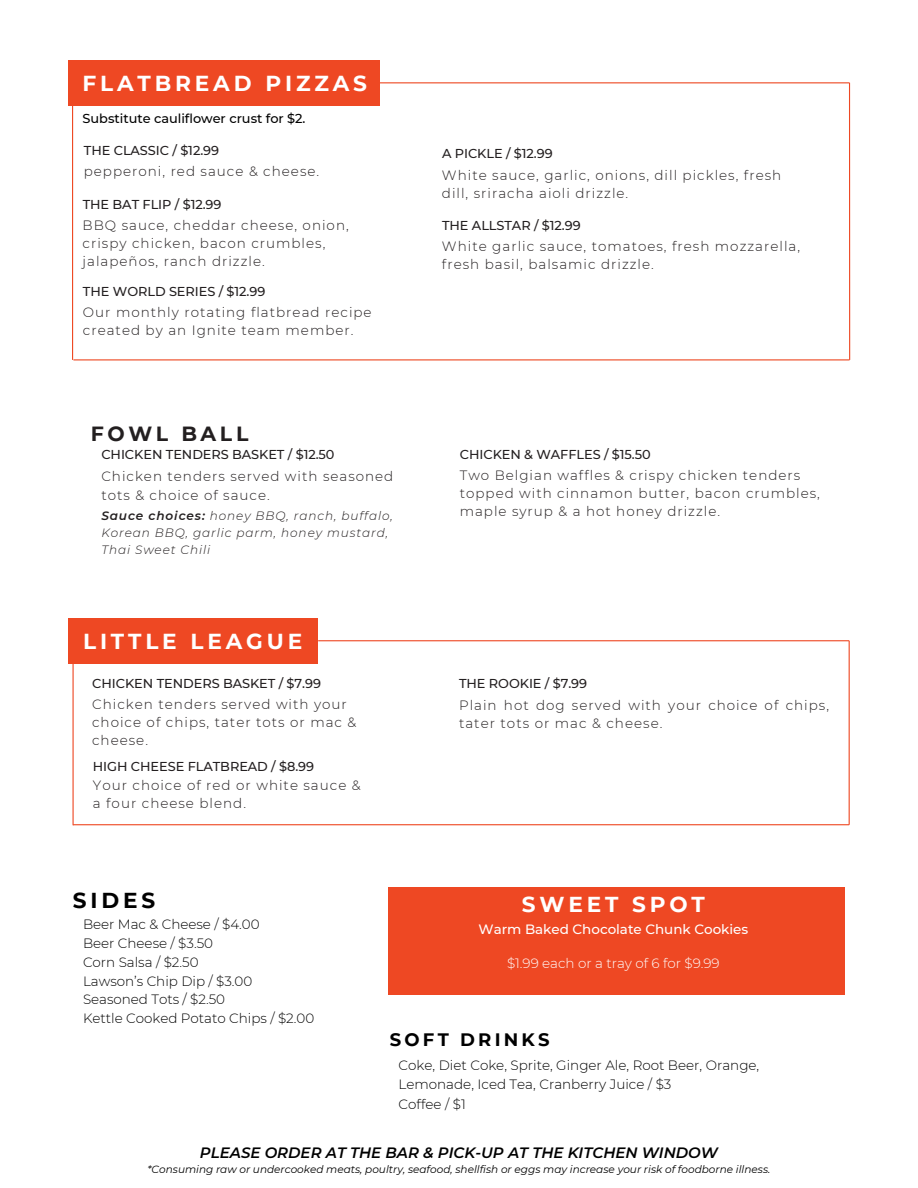
<style>
.page{position:relative;width:918px;height:1188px;background:#fff}
.page>*{position:absolute;margin:0;border:0;box-sizing:border-box;transform-origin:0 0}
.t1{font:700 21.6px "Montserrat";letter-spacing:.175em;color:#fff}
.t2{font:700 21.6px "Montserrat";letter-spacing:.175em;color:#000}
.t3{font:700 20.55px "Montserrat";letter-spacing:.175em;color:#231f20}
.t4{font:700 18px "Montserrat";letter-spacing:.175em;color:#000}
.t5{font:italic 600 15px "Montserrat";color:#000}
.t6{font:300 13.5px/18px "Montserrat";letter-spacing:.075em;color:#231f20}
.t7{font:300 13.5px/18.8px "Montserrat";color:#000}
.t8{font:500 13.5px "Montserrat";color:#fff}
.t9{font:300 13.5px "Montserrat";color:#fff}
.t10{font:500 12.9px "Montserrat";letter-spacing:-.005em;color:#231f20}
.t11{font:500 12.9px "Montserrat";color:#000}
.t12{font:italic 300 12px/16.8px "Montserrat";letter-spacing:.075em;color:#231f20}
.t13{font:italic 10.5px "Montserrat";color:#000}
.s1{font-weight:600}
</style>
<div class="page">
<div style="left:68px;top:618px;width:250px;height:45px;background:#ee4823"></div>
<hr style="left:318px;top:640px;width:531px;height:1px;background:#ee4823">
<hr style="left:73px;top:824px;width:776px;height:1px;background:#ee4823">
<hr style="left:73px;top:641px;width:1px;height:184px;background:#ee4823">
<hr style="left:849px;top:641px;width:1px;height:184px;background:#ee4823">
<div style="left:68px;top:60px;width:311px;height:46px;background:#ee4823"></div>
<hr style="left:379px;top:82px;width:471px;height:1px;background:#ee4823">
<hr style="left:73px;top:359px;width:777px;height:1px;background:#ee4823">
<hr style="left:72px;top:83px;width:1px;height:277px;background:#ee4823">
<hr style="left:849px;top:83px;width:1px;height:277px;background:#ee4823">
<div style="left:388px;top:887px;width:457px;height:107px;background:#ee4823"></div>
<h5 class="t1" style="left:83px;top:70px;width:286px">FLATBREAD PIZZAS</h5>
<h1 class="t11" style="left:83px;top:110px;width:224px">Substitute cauliflower crust for $2.</h1>
<h3 class="t10" style="left:84px;top:143px;width:137px">THE CLASSIC / $12.99</h3>
<h5 class="t6" style="left:84px;top:162px;width:237px">pepperoni, red sauce &amp; cheese.</h5>
<h6 class="t10" style="left:83px;top:196px;width:140px">THE BAT FLIP / $12.99</h6>
<h3 class="t6" style="left:83px;top:216px;width:268px">BBQ sauce, cheddar cheese, onion, crispy chicken, bacon crumbles, jalapeños, ranch drizzle.</h3>
<h3 class="t10" style="left:83px;top:284px;width:184px">THE WORLD SERIES / $12.99</h3>
<h3 class="t6" style="left:83px;top:304px;width:290px">Our monthly rotating flatbread recipe created by an Ignite team member.</h3>
<h5 class="t3" style="left:91px;top:421px;width:159px">FOWL BALL</h5>
<h2 class="t10" style="left:101px;top:447px;width:235px">CHICKEN TENDERS BASKET / $12.50</h2>
<h5 class="t6" style="left:101px;top:467px;width:294px;line-height:18.9px">Chicken tenders served with seasoned tots &amp; choice of sauce.</h5>
<h5 class="t12" style="left:101px;top:507px;width:293px"><span class="s1">Sauce choices:</span> honey BBQ, ranch, buffalo,<br>Korean BBQ, garlic parm, honey mustard,<br>Thai Sweet Chili</h5>
<h1 class="t1" style="left:83px;top:628px;width:221px">LITTLE LEAGUE</h1>
<h3 class="t10" style="left:92px;top:675px;width:230px">CHICKEN TENDERS BASKET / $7.99</h3>
<h5 class="t6" style="left:92px;top:695px;width:266px">Chicken tenders served with your choice of chips, tater tots or mac &amp; cheese.</h5>
<h5 class="t10" style="left:93px;top:758px;width:223px">HIGH CHEESE FLATBREAD / $8.99</h5>
<h3 class="t6" style="left:93px;top:777px;width:269px">Your choice of red or white sauce &amp; a four cheese blend.</h3>
<h5 class="t2" style="left:73px;top:887px;width:84px">SIDES</h5>
<h5 class="t7" style="left:83px;top:915px;width:233px">Beer Mac &amp; Cheese / $4.00<br>Beer Cheese / $3.50<br>Corn Salsa / $2.50<br>Lawson’s Chip Dip / $3.00<br>Seasoned Tots / $2.50<br>Kettle Cooked Potato Chips / $2.00</h5>
<h5 class="t10" style="left:442px;top:146px;width:112px">A PICKLE / $12.99</h5>
<h3 class="t6" style="left:442px;top:166px;width:341px">White sauce, garlic, onions, dill pickles, fresh dill, sriracha aioli drizzle.</h3>
<h5 class="t10" style="left:442px;top:217px;width:140px">THE ALLSTAR / $12.99</h5>
<h1 class="t6" style="left:442px;top:237px;width:360px">White garlic sauce, tomatoes, fresh mozzarella, fresh basil, balsamic drizzle.</h1>
<p class="t10" style="left:460px;top:447px;width:192px">CHICKEN &amp; WAFFLES / $15.50</p>
<p class="t6" style="left:460px;top:466px;width:362px">Two Belgian waffles &amp; crispy chicken tenders topped with cinnamon butter, bacon crumbles, maple syrup &amp; a hot honey drizzle.</p>
<h4 class="t10" style="left:459px;top:675px;width:130px">THE ROOKIE / $7.99</h4>
<h3 class="t6" style="left:459px;top:696px;width:372px">Plain hot dog served with your choice of chips, tater tots or mac &amp; cheese.</h3>
<h3 class="t1" style="left:522px;top:891px;width:184px">SWEET SPOT</h3>
<h5 class="t8" style="left:479px;top:921px;width:271px">Warm Baked Chocolate Chunk Cookies</h5>
<h1 class="t9" style="left:507px;top:955px;width:214px">$1.99 each or a tray of 6 for $9.99</h1>
<h5 class="t4" style="left:390px;top:1029px;width:161px">SOFT DRINKS</h5>
<h1 class="t7" style="left:399px;top:1055px;width:362px">Coke, Diet Coke, Sprite, Ginger Ale, Root Beer, Orange,<br>Lemonade, Iced Tea, Cranberry Juice / $3</h1>
<h4 class="t7" style="left:399px;top:1095px;width:69px">Coffee / $1</h4>
<h5 class="t5" style="left:200px;top:1144px;width:520px">PLEASE ORDER AT THE BAR &amp; PICK-UP AT THE KITCHEN WINDOW</h5>
<h3 class="t13" style="left:148px;top:1163px;width:624px">*Consuming raw or undercooked meats, poultry, seafood, shellfish or eggs may increase your risk of foodborne illness.</h3>
</div>
